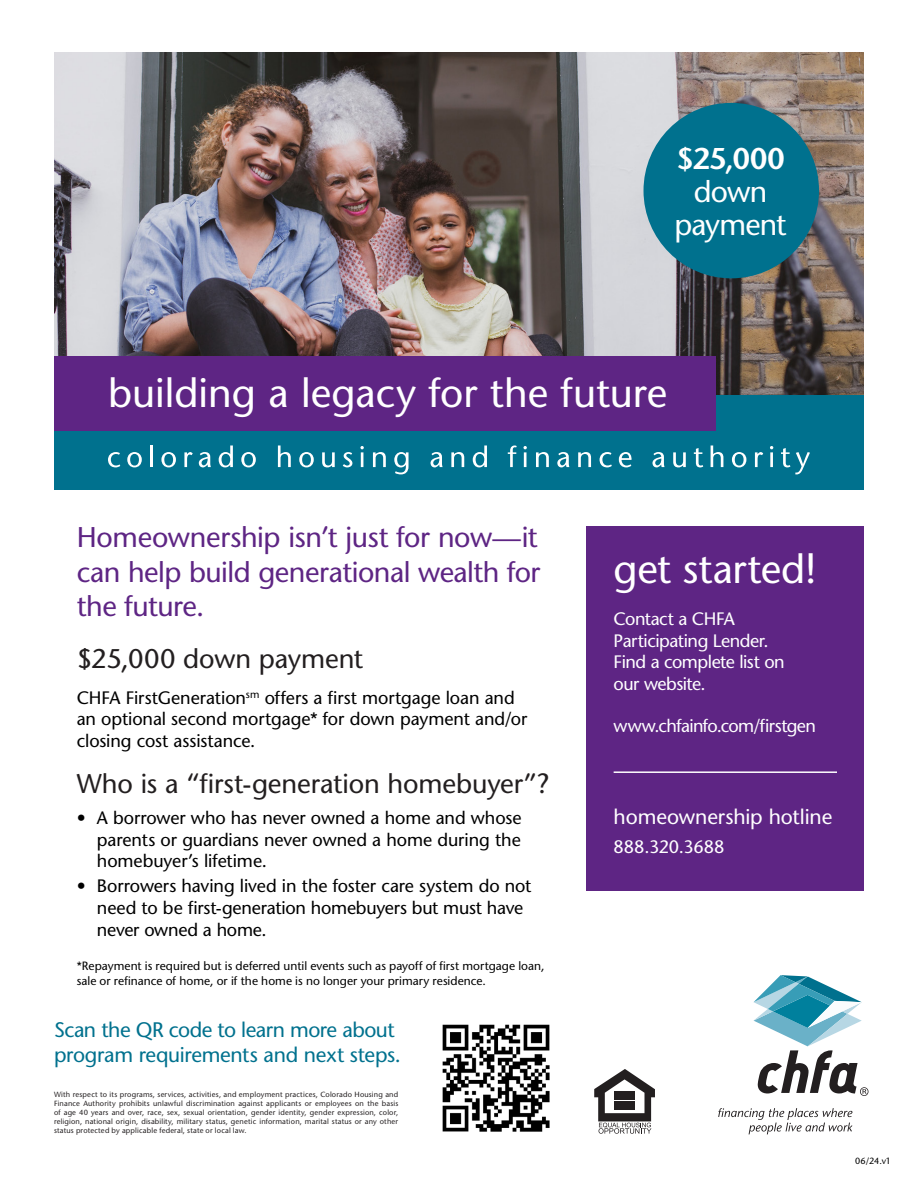
<style>
.page{position:relative;width:918px;height:1188px;background:#fff}
.page>*{position:absolute;margin:0;border:0;box-sizing:border-box;transform-origin:0 0}
.para_header{font:500 40.5px "Stone Sans Std";color:#fff}
.t1{font:500 30px/33px "Stone Sans Std";letter-spacing:-.025em;color:#fff;text-align:center}
.subsection_header{font:500 28.5px/34.2px "Stone Sans Std";letter-spacing:-.02em;color:#5e2584;text-align:justify}
.SectionHeader{font:500 27px "Stone Sans Std";letter-spacing:-.005em;color:#231f20}
.para_header-2{font:500 21px/25.2px "Stone Sans Std";letter-spacing:-.02em;color:#00718e}
.address{font:500 21px "Stone Sans Std";letter-spacing:-.005em;color:#fff}
.t2{font:500 18px/21.6px "Stone Sans Std";letter-spacing:-.005em;color:#000}
.SectionHeader-2{font:500 18px/21.6px "Stone Sans Std";letter-spacing:-.025em;color:#fff}
.address-2{font:500 18px "Stone Sans Std";letter-spacing:-.03em;color:#fff}
.address-3{font:500 18px "Stone Sans Std";color:#fff}
.t3{font:500 12px/14.4px "Stone Sans Std";color:#000}
.rev_date{font:500 9px "Stone Sans Std";color:#000}
.nondisc{font:500 7.5px/9px "Stone Sans Std";letter-spacing:.025em;color:#231f20;text-align:justify}
.s1{font-weight:600}
</style>
<div class="page">
<img style="left:54px;top:52px;width:810px;height:343px">
<div style="left:54px;top:395px;width:810px;height:95px;background:#00718e"></div>
<svg style="left:594px;top:1069px;width:61px;height:65px"></svg>
<div style="left:54px;top:357px;width:662px;height:74px;background:#5e2584"></div>
<svg style="left:108px;top:452px;width:12px;height:15px"></svg>
<svg style="left:127px;top:452px;width:15px;height:15px"></svg>
<hr style="left:150px;top:445px;width:3px;height:22px;background:#fff">
<svg style="left:161px;top:452px;width:15px;height:15px"></svg>
<svg style="left:184px;top:452px;width:9px;height:15px"></svg>
<svg style="left:199px;top:452px;width:12px;height:15px"></svg>
<svg style="left:219px;top:445px;width:14px;height:22px"></svg>
<svg style="left:241px;top:452px;width:15px;height:15px"></svg>
<svg style="left:278px;top:445px;width:13px;height:22px"></svg>
<svg style="left:299px;top:452px;width:15px;height:15px"></svg>
<svg style="left:322px;top:452px;width:13px;height:15px"></svg>
<svg style="left:343px;top:452px;width:9px;height:15px"></svg>
<svg style="left:360px;top:446px;width:4px;height:21px"></svg>
<svg style="left:373px;top:452px;width:13px;height:15px"></svg>
<svg style="left:394px;top:452px;width:15px;height:22px"></svg>
<svg style="left:431px;top:452px;width:12px;height:15px"></svg>
<svg style="left:451px;top:452px;width:13px;height:15px"></svg>
<svg style="left:473px;top:445px;width:14px;height:22px"></svg>
<svg style="left:508px;top:445px;width:9px;height:22px"></svg>
<svg style="left:523px;top:446px;width:4px;height:21px"></svg>
<svg style="left:536px;top:452px;width:13px;height:15px"></svg>
<svg style="left:557px;top:452px;width:12px;height:15px"></svg>
<svg style="left:578px;top:452px;width:13px;height:15px"></svg>
<svg style="left:600px;top:452px;width:12px;height:15px"></svg>
<svg style="left:619px;top:452px;width:13px;height:15px"></svg>
<svg style="left:652px;top:452px;width:13px;height:15px"></svg>
<svg style="left:673px;top:452px;width:13px;height:15px"></svg>
<svg style="left:694px;top:448px;width:9px;height:19px"></svg>
<svg style="left:711px;top:445px;width:12px;height:22px"></svg>
<svg style="left:732px;top:452px;width:14px;height:15px"></svg>
<svg style="left:755px;top:452px;width:8px;height:15px"></svg>
<hr style="left:770px;top:452px;width:3px;height:15px;background:#fff">
<svg style="left:781px;top:448px;width:29px;height:26px"></svg>
<div style="left:644px;top:103px;width:175px;height:175px;background:#00718e;border-radius:50%"></div>
<img style="left:442px;top:1024px;width:108px;height:108px">
<svg style="left:754px;top:975px;width:114px;height:121px"></svg>
<svg style="left:718px;top:1108px;width:134px;height:26px"></svg>
<div style="left:587px;top:526px;width:277px;height:365px;background:#5e2584"></div>
<hr style="left:614px;top:771px;width:223px;height:2px;background:#fff">
<p class="t1" style="left:674px;top:142px;width:114px"><span class="s1">$25,000 </span>down payment</p>
<p class="para_header" style="left:108px;top:369px;width:561px">building a legacy for the future</p>
<p class="subsection_header" style="left:77px;top:520px;width:465px">Homeownership isn’t just for now—it can help build generational wealth for the future.</p>
<p class="SectionHeader" style="left:77px;top:643px;width:288px">$25,000 down payment</p>
<p class="t2" style="left:77px;top:687px;width:452px">CHFA FirstGeneration<sup>sm</sup> offers a first mortgage loan and an optional second mortgage* for down payment and/or closing cost assistance.</p>
<p class="SectionHeader" style="left:77px;top:767px;width:474px">Who is a “first-generation homebuyer”?</p>
<p class="t2" style="left:97px;top:807px;width:426px;text-align:justify;text-indent:-20px">• A borrower who has never owned a home and whose parents or guardians never owned a home during the homebuyer’s lifetime.</p>
<p class="t2" style="left:97px;top:875px;width:436px;text-indent:-20px">• Borrowers having lived in the foster care system do not need to be first-generation homebuyers but must have never owned a home.</p>
<p class="t3" style="left:77px;top:959px;width:469px">*Repayment is required but is deferred until events such as payoff of first mortgage loan, sale or refinance of home, or if the home is no longer your primary residence.</p>
<p class="para_header-2" style="left:54px;top:1017px;width:348px">Scan the QR code to learn more about program requirements and next steps.</p>
<p class="nondisc" style="left:54px;top:1090px;width:346px">With respect to its programs, services, activities, and employment practices, Colorado Housing and Finance Authority prohibits unlawful discrimination against applicants or employees on the basis of age 40 years and over, race, sex, sexual orientation, gender identity, gender expression, color, religion, national origin, disability, military status, genetic information, marital status or any other status protected by applicable federal, state or local law.</p>
<p class="para_header" style="left:614px;top:545px;width:205px">get started!</p>
<p class="SectionHeader-2" style="left:614px;top:608px;width:173px">Contact a CHFA<br>Participating Lender.<br>Find a complete list on our website.</p>
<p class="address-2" style="left:614px;top:715px;width:204px">www.chfainfo.com/firstgen</p>
<p class="address" style="left:614px;top:805px;width:220px">homeownership hotline</p>
<p class="address-3" style="left:614px;top:836px;width:112px">888.320.3688</p>
<p class="rev_date" style="left:855px;top:1156px;width:37px">06/24.v1</p>
</div>
